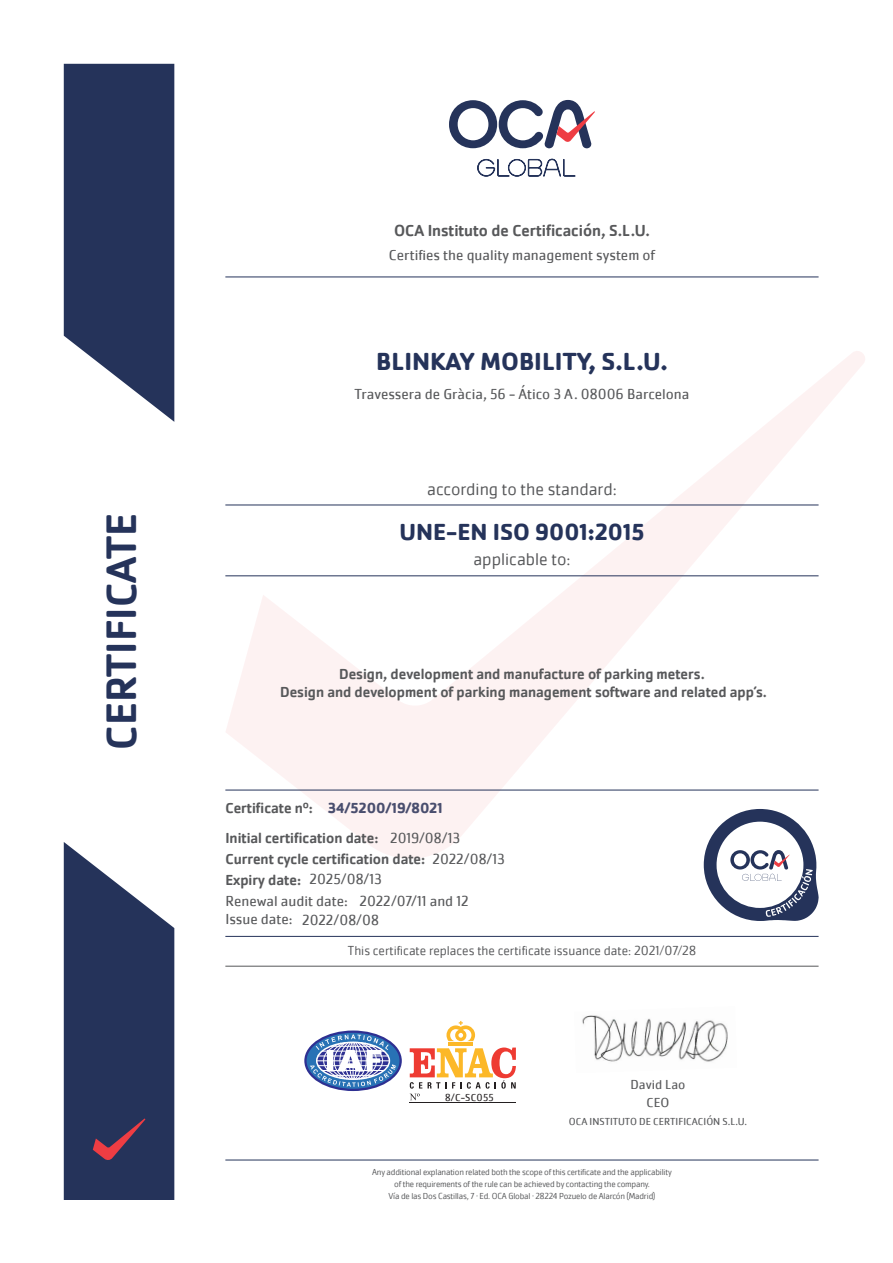
<style>
.page{position:relative;width:893px;height:1263px;background:#fff}
.page>*{position:absolute;margin:0;border:0;box-sizing:border-box;transform-origin:0 0}
.t1{font:500 43.95px "Cachet Pro";color:#25335a}
.t2{font:700 25.5px "Cachet Pro";color:#25335a}
.t3{font:700 24px "Cachet Pro";color:#25335a}
.t4{font:300 18px "Cachet Pro";color:#57585a}
.t5{font:500 16.5px "Cachet Pro";color:#57585a}
.t6{font:500 15px "Cachet Pro";color:#57585a}
.t7{font:15px "Cachet Pro";color:#57585a}
.t8{font:700 15px "Cachet Pro";color:#494e6e}
.t9{font:300 13.5px "Cachet Pro";color:#57585a}
.t10{font:13.5px "Cachet Pro";color:#57585a}
.t11{font:10.5px "Cachet Pro";color:#57585a}
.t12{font:10.5px "Cachet Pro";letter-spacing:.025em;color:#231f20}
.t13{font:300 9px "Cachet Pro";letter-spacing:-.02em;color:#57585a}
</style>
<div class="page">
<svg style="left:225px;top:351px;width:640px;height:507px"></svg>
<svg style="left:64px;top:64px;width:110px;height:358px;background:#3f4b6d"></svg>
<svg style="left:449px;top:100px;width:146px;height:48px"></svg>
<svg style="left:477px;top:159px;width:99px;height:18px"></svg>
<svg style="left:64px;top:842px;width:110px;height:358px;background:#414b6d"></svg>
<hr style="left:225px;top:1160px;width:594px;height:1px;background:#25335a">
<hr style="left:225px;top:790px;width:594px;height:1px;background:#25335a">
<hr style="left:225px;top:936px;width:594px;height:1px;background:#25335a">
<svg style="left:704px;top:809px;width:115px;height:112px"></svg>
<hr style="left:225px;top:966px;width:594px;height:1px;background:#57585a">
<hr style="left:225px;top:277px;width:594px;height:1px;background:#25335a">
<hr style="left:225px;top:575px;width:594px;height:1px;background:#25335a">
<hr style="left:225px;top:505px;width:594px;height:1px;background:#25335a">
<hr style="left:449px;top:1042px;width:24px;height:4px;background:#fcb828">
<svg style="left:446px;top:1021px;width:29px;height:20px"></svg>
<hr style="left:410px;top:1102px;width:106px;height:1px;background:#231f20">
<svg style="left:410px;top:1047px;width:106px;height:53px"></svg>
<svg style="left:305px;top:1032px;width:96px;height:58px"></svg>
<div style="left:304px;top:1030px;width:98px;height:61px;border:2px solid #2e3092;border-radius:50%"></div>
<svg style="left:310px;top:1034px;width:86px;height:53px"></svg>
<img style="left:582px;top:1015px;width:146px;height:47px">
<p class="t1" style="left:96px;top:750px;width:238px;rotate:-90deg">CERTIFICATE</p>
<p class="t5" style="left:394px;top:221px;width:257px">OCA Instituto de Certificación, S.L.U.</p>
<p class="t7" style="left:389px;top:246px;width:268px">Certifies the quality management system of</p>
<p class="t2" style="left:376px;top:345px;width:293px">BLINKAY MOBILITY, S.L.U.</p>
<p class="t7" style="left:355px;top:385px;width:336px">Travessera de Gràcia, 56 - Ático 3 A. 08006 Barcelona</p>
<p class="t4" style="left:427px;top:479px;width:191px">according to the standard:</p>
<p class="t3" style="left:399px;top:517px;width:246px">UNE-EN ISO 9001:2015</p>
<p class="t4" style="left:473px;top:549px;width:99px">applicable to:</p>
<p class="t6" style="left:339px;top:666px;width:367px">Design, development and manufacture of parking meters.</p>
<p class="t6" style="left:280px;top:684px;width:488px">Design and development of parking management software and related app’s.</p>
<p class="t8" style="left:328px;top:798px;width:116px">34/5200/19/8021</p>
<p class="t6" style="left:225px;top:799px;width:89px">Certificate nº:</p>
<p class="t6" style="left:225px;top:829px;width:155px">Initial certification date:</p>
<p class="t6" style="left:225px;top:850px;width:201px">Current cycle certification date:</p>
<p class="t6" style="left:225px;top:871px;width:77px">Expiry date:</p>
<p class="t7" style="left:310px;top:870px;width:74px">2025/08/13</p>
<p class="t7" style="left:360px;top:892px;width:111px">2022/07/11 and 12</p>
<p class="t7" style="left:302px;top:911px;width:78px">2022/08/08</p>
<p class="t7" style="left:390px;top:829px;width:72px">2019/08/13</p>
<p class="t7" style="left:432px;top:850px;width:74px">2022/08/13</p>
<p class="t7" style="left:225px;top:892px;width:124px">Renewal audit date:</p>
<p class="t7" style="left:225px;top:910px;width:69px">Issue date:</p>
<p class="t9" style="left:348px;top:943px;width:350px">This certificate replaces the certificate issuance date: 2021/07/28</p>
<p class="t12" style="left:445px;top:1091px;width:50px">8/C-SC055</p>
<p class="t10" style="left:630px;top:1076px;width:56px">David Lao</p>
<p class="t11" style="left:569px;top:1115px;width:180px">OCA INSTITUTO DE CERTIFICACIÓN S.L.U.</p>
<p class="t10" style="left:646px;top:1094px;width:24px">CEO</p>
<p class="t13" style="left:372px;top:1166px;width:301px">Any additional explanation related both the scope of this certificate and the applicability</p>
<p class="t13" style="left:394px;top:1178px;width:257px">of the requirements of the rule can be achieved by contacting the company.</p>
<p class="t13" style="left:388px;top:1190px;width:268px">Vía de las Dos Castillas, 7 · Ed. OCA Global · 28224 Pozuelo de Alarcón (Madrid)</p>
</div>
